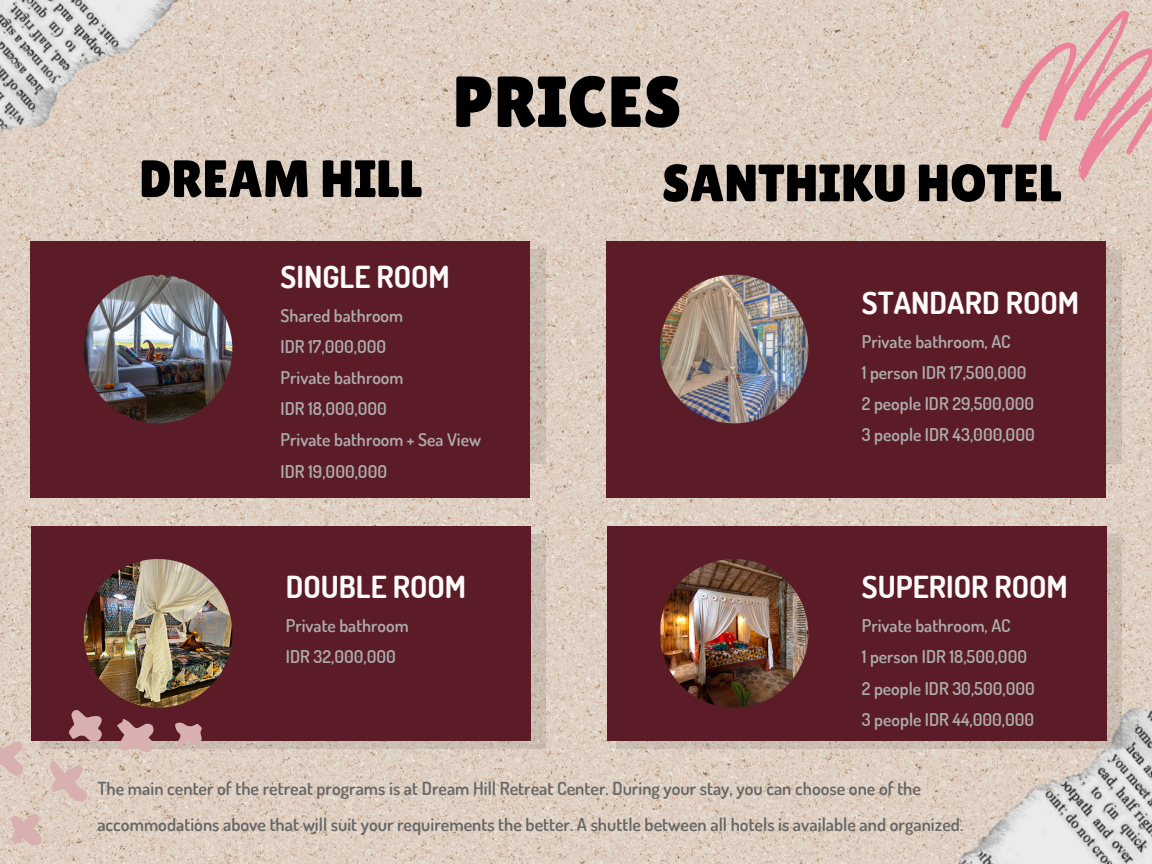
<style>
.page{position:relative;width:1152px;height:864px;background:#fff}
.page>*{position:absolute;margin:0;border:0;box-sizing:border-box;transform-origin:0 0}
.t1{font:72px "Lilita One";color:#000}
.t2{font:52.5px "Lilita One";color:#000}
.t3{font:700 30.45px "Dosis";color:#fffbfb}
.t4{font:600 18px/36px "Dosis";color:#666}
.t5{font:600 17.55px "Dosis";color:#adadad}
</style>
<div class="page">
<img style="left:0;top:0;width:1152px;height:864px">
<svg style="left:1001px;top:11px;width:151px;height:169px"></svg>
<svg style="left:530px;top:250px;width:15px;height:214px;fill:#cbbeb3"></svg>
<svg style="left:40px;top:534px;width:505px;height:215px;fill:#cbbdb1"></svg>
<div style="left:31px;top:242px;width:499px;height:256px;background:#5b1c28"></div>
<img style="left:84px;top:275px;width:148px;height:148px;border-radius:50%">
<div style="left:31px;top:526px;width:499px;height:215px;background:#5b1c28"></div>
<img style="left:84px;top:559px;width:148px;height:149px;border-radius:50%">
<svg style="left:0;top:742px;width:23px;height:34px"></svg>
<svg style="left:117px;top:719px;width:38px;height:34px"></svg>
<svg style="left:50px;top:762px;width:38px;height:40px"></svg>
<svg style="left:68px;top:710px;width:35px;height:32px"></svg>
<svg style="left:11px;top:814px;width:31px;height:32px"></svg>
<svg style="left:175px;top:723px;width:27px;height:25px"></svg>
<img style="left:0;top:0;width:218px;height:184px">
<img style="left:941px;top:651px;width:211px;height:213px">
<svg style="left:1106px;top:250px;width:15px;height:214px;fill:#cbbeb2"></svg>
<svg style="left:616px;top:534px;width:505px;height:215px;fill:#cbbdb1"></svg>
<div style="left:607px;top:242px;width:499px;height:256px;background:#5b1c28"></div>
<img style="left:660px;top:275px;width:148px;height:148px;border-radius:50%">
<div style="left:607px;top:526px;width:499px;height:215px;background:#5b1c28"></div>
<img style="left:660px;top:559px;width:148px;height:149px;border-radius:50%">
<p class="t1" style="left:453px;top:60px;width:230px">PRICES</p>
<p class="t2" style="left:139px;top:149px;width:285px">DREAM HILL</p>
<p class="t2" style="left:662px;top:153px;width:401px">SANTHIKU HOTEL</p>
<p class="t3" style="left:281px;top:256px;width:171px">SINGLE ROOM</p>
<h1 class="t5" style="left:281px;top:304px;width:124px">Shared bathroom</h1>
<h2 class="t5" style="left:281px;top:335px;width:107px">IDR 17,000,000</h2>
<h2 class="t5" style="left:281px;top:366px;width:124px">Private bathroom</h2>
<p class="t5" style="left:281px;top:397px;width:108px">IDR 18,000,000</p>
<h3 class="t5" style="left:281px;top:428px;width:202px">Private bathroom + Sea View</h3>
<p class="t5" style="left:281px;top:460px;width:108px">IDR 19,000,000</p>
<p class="t3" style="left:286px;top:567px;width:182px">DOUBLE ROOM</p>
<p class="t5" style="left:286px;top:614px;width:124px">Private bathroom</p>
<p class="t5" style="left:286px;top:645px;width:111px">IDR 32,000,000</p>
<p class="t3" style="left:862px;top:282px;width:219px">STANDARD ROOM</p>
<p class="t5" style="left:862px;top:330px;width:150px">Private bathroom, AC</p>
<p class="t5" style="left:862px;top:361px;width:166px">1 person IDR 17,500,000</p>
<p class="t5" style="left:862px;top:392px;width:174px">2 people IDR 29,500,000</p>
<p class="t5" style="left:862px;top:423px;width:174px">3 people IDR 43,000,000</p>
<p class="t3" style="left:862px;top:567px;width:208px">SUPERIOR ROOM</p>
<p class="t5" style="left:862px;top:614px;width:150px">Private bathroom, AC</p>
<h3 class="t5" style="left:862px;top:645px;width:167px">1 person IDR 18,500,000</h3>
<h3 class="t5" style="left:862px;top:677px;width:174px">2 people IDR 30,500,000</h3>
<p class="t5" style="left:862px;top:708px;width:174px">3 people IDR 44,000,000</p>
<p class="t4" style="left:97px;top:769px;width:868px">The main center of the retreat programs is at Dream Hill Retreat Center. During your stay, you can choose one of the accommodations above that will suit your requirements the better. A shuttle between all hotels is available and organized.</p>
</div>
